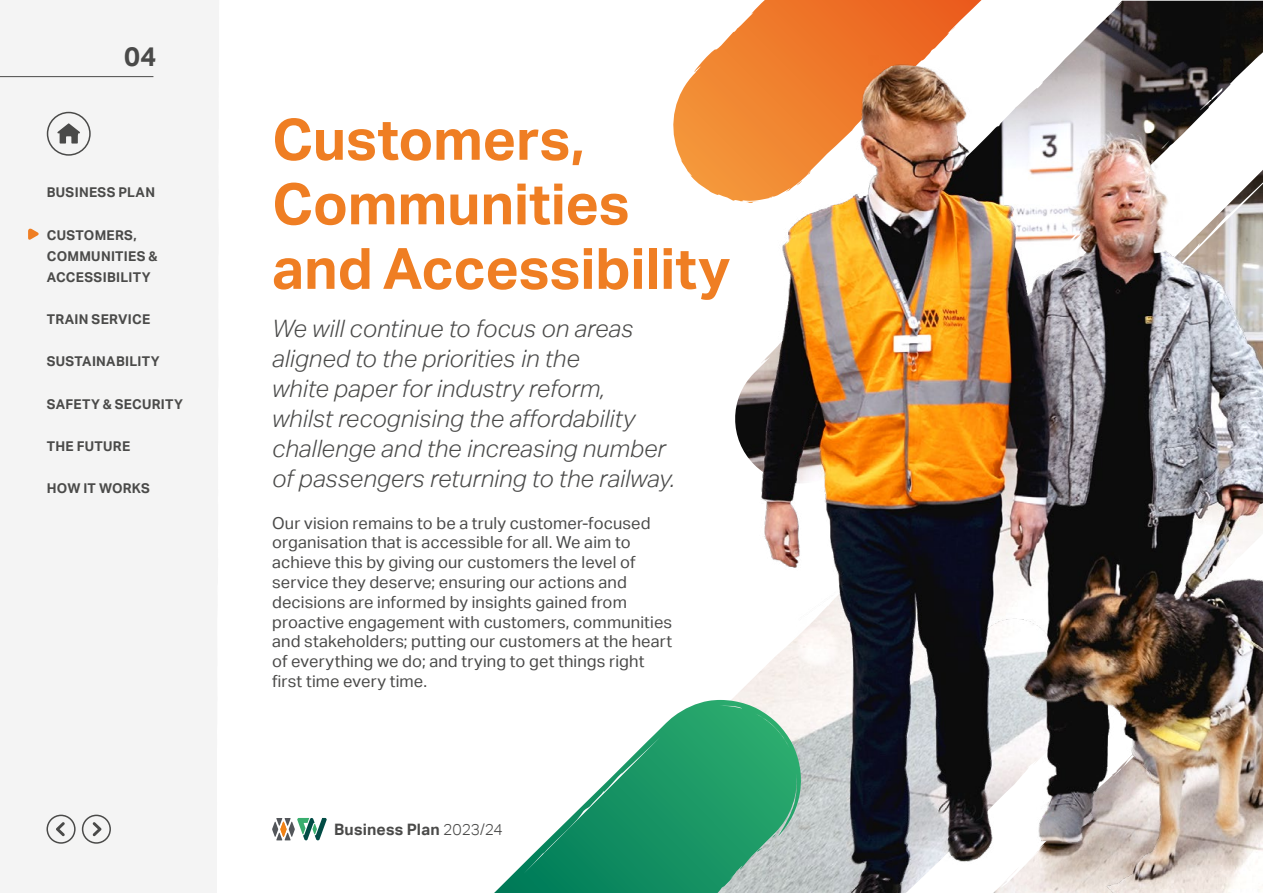
<style>
.page{position:relative;width:1263px;height:893px;background:#fff}
.page>*{position:absolute;margin:0;border:0;box-sizing:border-box;transform-origin:0 0}
.t1{font:700 57px/64.5px "Aktiv Grotesk";letter-spacing:-.005em;color:#ef7e23}
.t2{font:700 27px "Aktiv Grotesk";color:#4a4a49}
.t3{font:italic 300 24px/30px "Aktiv Grotesk";color:#4a4a49}
.t4{font:16.5px/19.8px "Aktiv Grotesk";letter-spacing:.01em;color:#4a4a49}
.t5{font:700 15.75px "Aktiv Grotesk";letter-spacing:.015em;color:#4a4a49}
.t6{font:700 13.5px/21px "Aktiv Grotesk";letter-spacing:.02em;color:#4a4a49}
.s1{font-weight:300}
</style>
<div class="page">
<div style="left:0;top:0;width:216px;height:893px;background:#f4f4f4"></div>
<hr style="left:0;top:76px;width:153px;height:1px;background:#4a4a49">
<svg style="left:272px;top:817px;width:55px;height:24px"></svg>
<div style="left:46px;top:815px;width:30px;height:29px;border:2px solid #4a4a49;border-radius:50%"></div>
<div style="left:82px;top:815px;width:29px;height:29px;border:2px solid #4a4a49;border-radius:50%"></div>
<svg style="left:56px;top:822px;width:9px;height:14px"></svg>
<svg style="left:93px;top:822px;width:8px;height:14px"></svg>
<svg style="left:57px;top:123px;width:23px;height:21px"></svg>
<div style="left:47px;top:112px;width:44px;height:44px;border:2px solid #4a4a49;border-radius:50%"></div>
<svg style="left:28px;top:228px;width:11px;height:12px"></svg>
<img style="left:673px;top:1px;width:590px;height:892px">
<svg style="left:494px;top:700px;width:308px;height:193px"></svg>
<svg style="left:755px;top:848px;width:7px;height:7px"></svg>
<h2 class="t2" style="left:124px;top:41px;width:34px">04</h2>
<p class="t6" style="left:47px;top:182px;width:110px">BUSINESS PLAN</p>
<p class="t6" style="left:47px;top:225px;width:112px">CUSTOMERS,<br>COMMUNITIES &amp;<br>ACCESSIBILITY</p>
<p class="t6" style="left:47px;top:309px;width:105px">TRAIN SERVICE</p>
<p class="t6" style="left:47px;top:351px;width:114px">SUSTAINABILITY</p>
<p class="t6" style="left:47px;top:393px;width:138px">SAFETY &amp; SECURITY</p>
<p class="t6" style="left:47px;top:436px;width:85px">THE FUTURE</p>
<p class="t6" style="left:47px;top:478px;width:105px">HOW IT WORKS</p>
<h1 class="t1" style="left:272px;top:108px;width:460px">Customers,<br>Communities and Accessibility</h1>
<h3 class="t3" style="left:272px;top:314px;width:404px">We will continue to focus on areas aligned to the priorities in the<br>white paper for industry reform,<br>whilst recognising the affordability challenge and the increasing number of passengers returning to the railway.</h3>
<p class="t4" style="left:272px;top:513px;width:401px">Our vision remains to be a truly customer-focused organisation that is accessible for all. We aim to achieve this by giving our customers the level of service they deserve; ensuring our actions and decisions are informed by insights gained from proactive engagement with customers, communities and stakeholders; putting our customers at the heart of everything we do; and trying to get things right first time every time.</p>
<p class="t5" style="left:334px;top:820px;width:170px">Business Plan <span class="s1">2023/24</span></p>
</div>
